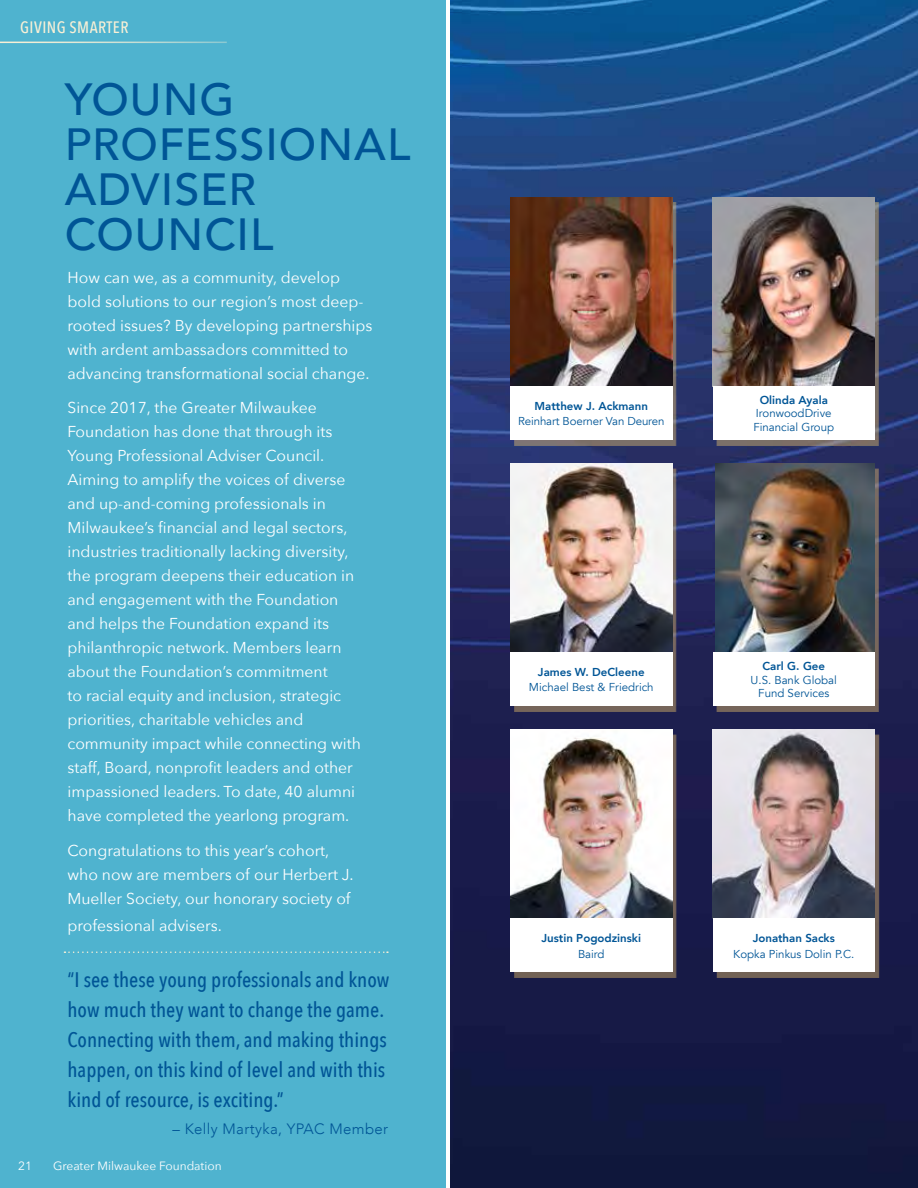
<style>
.page{position:relative;width:918px;height:1188px;background:#fff}
.page>*{position:absolute;margin:0;border:0;box-sizing:border-box;transform-origin:0 0}
.t1{font:500 45px/45px "Avenir";letter-spacing:.02em;color:#005596}
.t2{font:500 21px/30px "Avenir Next Condensed";color:#005596}
.t3{font:500 16.5px "Avenir Next Condensed";letter-spacing:.025em;color:#f9f0d6}
.t4{font:15.75px/24px "Avenir Next";color:#fff}
.t5{font:300 15px "Avenir";letter-spacing:.025em;color:#005596}
.t6{font:12px "Avenir Next";color:#fff}
.t7{font:11.55px/13.5px "Avenir";color:#005596}
.t8{font:800 11.55px "Avenir";color:#005596}
</style>
<div class="page">
<img style="left:451px;top:0;width:467px;height:1188px">
<div style="left:0;top:0;width:446px;height:1188px;background:#4fb3cf"></div>
<div style="left:514px;top:202px;width:404px;height:244px;background:#ffd26d;opacity:.4"></div>
<img style="left:510px;top:197px;width:162px;height:189px">
<div style="left:510px;top:386px;width:162px;height:54px;background:#fff"></div>
<img style="left:713px;top:197px;width:162px;height:189px">
<div style="left:713px;top:386px;width:162px;height:54px;background:#fff"></div>
<div style="left:514px;top:469px;width:404px;height:243px;background:#ffd26d;opacity:.4"></div>
<img style="left:510px;top:463px;width:162px;height:189px">
<div style="left:510px;top:652px;width:162px;height:54px;background:#fff"></div>
<img style="left:716px;top:463px;width:159px;height:189px">
<div style="left:713px;top:652px;width:162px;height:54px;background:#fff"></div>
<div style="left:514px;top:735px;width:404px;height:243px;background:#ffd26d;opacity:.4"></div>
<img style="left:510px;top:729px;width:162px;height:189px">
<div style="left:510px;top:918px;width:162px;height:54px;background:#fff"></div>
<img style="left:713px;top:729px;width:162px;height:189px">
<div style="left:713px;top:918px;width:162px;height:54px;background:#fff"></div>
<svg style="left:64px;top:951px;width:324px;height:2px"></svg>
<hr style="left:0;top:42px;width:227px;height:1px;background:#f9f0d6">
<p class="t3" style="left:20px;top:17px;width:110px">GIVING SMARTER</p>
<h1 class="t1" style="left:65px;top:75px;width:347px">YOUNG<br>PROFESSIONAL<br>ADVISER<br>COUNCIL</h1>
<p class="t4" style="left:68px;top:264px;width:306px">How can we, as a community, develop bold solutions to our region’s most deep&shy;rooted issues? By developing partnerships with ardent ambassadors committed to advancing transformational social change.</p>
<p class="t4" style="left:68px;top:395px;width:295px">Since 2017, the Greater Milwaukee Foundation has done that through its Young Professional Adviser Council.<br>Aiming to amplify the voices of diverse and up-and-coming professionals in Milwaukee’s financial and legal sectors, industries traditionally lacking diversity, the program deepens their education in and engagement with the Foundation and helps the Foundation expand its philanthropic network. Members learn about the Foundation’s commitment<br>to racial equity and inclusion, strategic priorities, charitable vehicles and community impact while connecting with staff, Board, nonprofit leaders and other impassioned leaders. To date, 40 alumni have completed the yearlong program.</p>
<p class="t4" style="left:68px;top:838px;width:288px">Congratulations to this year’s cohort, who now are members of our Herbert J.<br>Mueller Society, our honorary society of</p>
<p class="t4" style="left:68px;top:913px;width:156px">professional advisers.</p>
<h2 class="t2" style="left:68px;top:964px;width:324px">“I see these young professionals and know how much they want to change the game.<br>Connecting with them, and making things happen, on this kind of level and with this kind of resource, is exciting.”</h2>
<p class="t5" style="left:173px;top:1120px;width:217px">– Kelly Martyka, YPAC Member</p>
<p class="t6" style="left:18px;top:1156px;width:15px">21</p>
<p class="t6" style="left:53px;top:1156px;width:170px">Greater Milwaukee Foundation</p>
<p class="t8" style="left:535px;top:397px;width:115px">Matthew J. Ackmann</p>
<p class="t7" style="left:518px;top:415px;width:148px">Reinhart Boerner Van Deuren</p>
<p class="t8" style="left:760px;top:391px;width:70px">Olinda Ayala</p>
<p class="t7" style="left:753px;top:407px;width:82px">IronwoodDrive<br>Financial Group</p>
<p class="t8" style="left:538px;top:663px;width:108px">James W. DeCleene</p>
<p class="t7" style="left:529px;top:681px;width:126px">Michael Best &amp; Friedrich</p>
<p class="t8" style="left:762px;top:657px;width:64px">Carl G. Gee</p>
<p class="t7" style="left:751px;top:673px;width:88px;text-align:center">U.S. Bank Global<br>Fund Services</p>
<p class="t8" style="left:541px;top:929px;width:101px">Justin Pogodzinski</p>
<p class="t7" style="left:578px;top:947px;width:28px">Baird</p>
<p class="t8" style="left:753px;top:929px;width:84px">Jonathan Sacks</p>
<p class="t7" style="left:733px;top:947px;width:123px">Kopka Pinkus Dolin P.C.</p>
</div>
